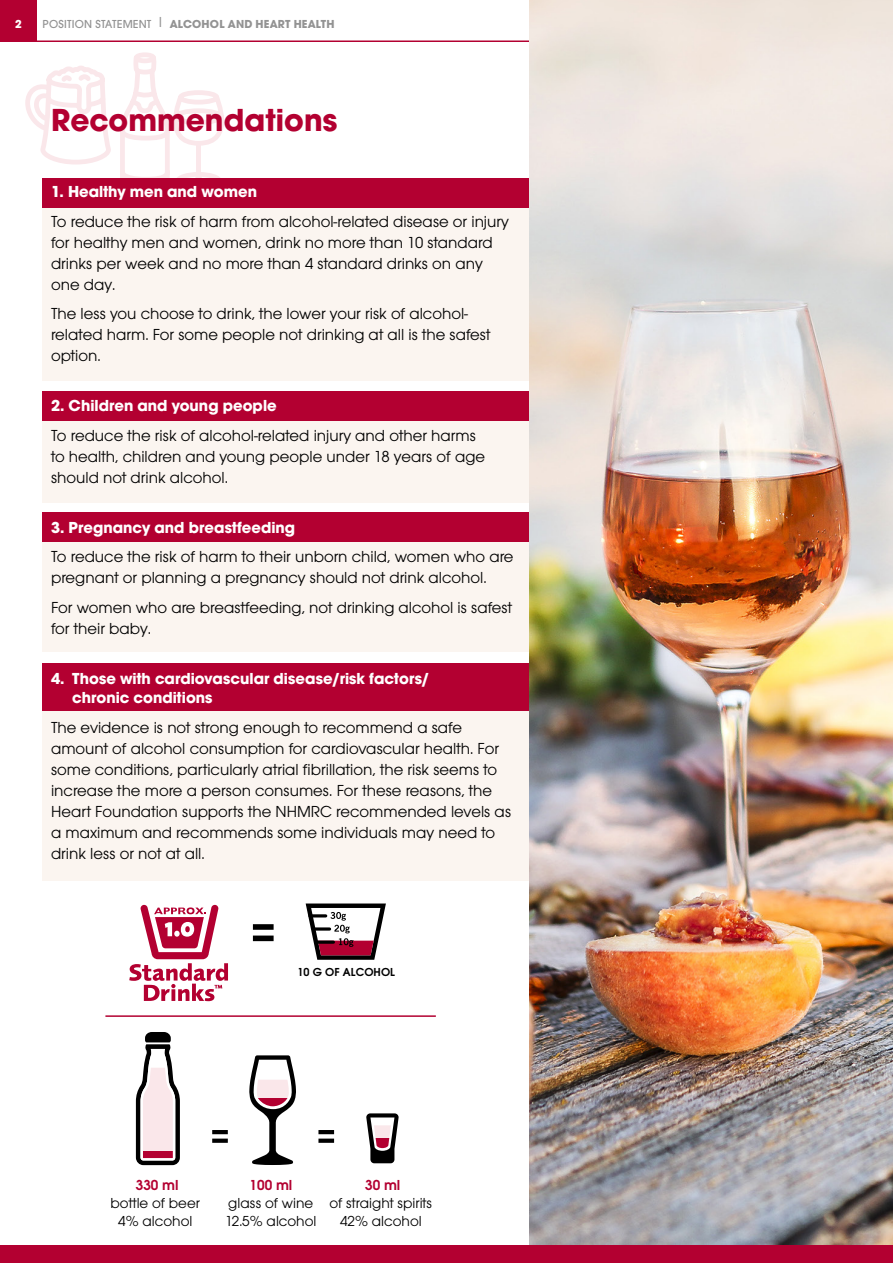
<style>
.page{position:relative;width:893px;height:1263px;background:#fff}
.page>*{position:absolute;margin:0;border:0;box-sizing:border-box;transform-origin:0 0}
.t1{font:700 33px "Avalon";color:#b30031}
.t2{font:16.5px/21px "Avalon";color:#000}
.t3{font:700 16.5px/19.5px "Avalon";color:#fff}
.t4{font:15px/18px "Avalon";color:#000;text-align:center}
.t5{font:600 15px "Avalon";color:#b30031}
.t6{font:700 12px "Avalon";letter-spacing:.015em;color:#939393}
.t7{font:600 12px "Avalon";letter-spacing:.005em;color:#000}
.t8{font:700 12px "Avalon";color:#fff}
.s1{font-weight:500}
</style>
<div class="page">
<div style="left:43px;top:693px;width:486px;height:187px;background:#fbf5f0"></div>
<div style="left:43px;top:663px;width:491px;height:48px;background:#b30031"></div>
<svg style="left:25px;top:52px;width:199px;height:151px"></svg>
<div style="left:43px;top:541px;width:486px;height:111px;background:#fbf5f0"></div>
<div style="left:43px;top:512px;width:491px;height:29px;background:#b30031"></div>
<div style="left:43px;top:415px;width:486px;height:87px;background:#fbf5f0"></div>
<div style="left:43px;top:391px;width:491px;height:29px;background:#b30031"></div>
<div style="left:43px;top:204px;width:486px;height:177px;background:#fbf5f0"></div>
<div style="left:43px;top:178px;width:491px;height:29px;background:#b30031"></div>
<hr style="left:0;top:40px;width:529px;height:2px;background:#b30031">
<div style="left:0;top:0;width:37px;height:41px;background:#b30031"></div>
<img style="left:529px;top:0;width:364px;height:1246px">
<div style="left:0;top:1246px;width:893px;height:17px;background:#b30031"></div>
<svg style="left:253px;top:924px;width:21px;height:17px"></svg>
<svg style="left:305px;top:903px;width:81px;height:57px"></svg>
<svg style="left:129px;top:904px;width:99px;height:97px"></svg>
<svg style="left:366px;top:1113px;width:33px;height:50px"></svg>
<svg style="left:374px;top:1138px;width:17px;height:10px"></svg>
<svg style="left:249px;top:1055px;width:47px;height:110px"></svg>
<svg style="left:136px;top:1032px;width:44px;height:133px"></svg>
<hr style="left:318px;top:1130px;width:16px;height:4px;background:#000">
<div style="left:318px;top:1138px;width:16px;height:5px;background:#000"></div>
<hr style="left:212px;top:1130px;width:16px;height:4px;background:#000">
<div style="left:212px;top:1138px;width:16px;height:5px;background:#000"></div>
<hr style="left:105px;top:1015px;width:331px;height:2px;background:#b30031">
<p class="t8" style="left:15px;top:17px;width:8px">2</p>
<p class="t6" style="left:43px;top:17px;width:293px"><span class="s1">POSITION STATEMENT </span><sup>|</sup> ALCOHOL AND HEART HEALTH</p>
<h1 class="t1" style="left:51px;top:100px;width:288px">Recommendations</h1>
<p class="t3" style="left:51px;top:182px;width:207px">1. Healthy men and women</p>
<p class="t2" style="left:51px;top:211px;width:459px">To reduce the risk of harm from alcohol-related disease or injury for healthy men and women, drink no more than 10 standard drinks per week and no more than 4 standard drinks on any one day.</p>
<p class="t2" style="left:51px;top:303px;width:441px">The less you choose to drink, the lower your risk of alcohol&shy;related harm. For some people not drinking at all is the safest option.</p>
<p class="t3" style="left:51px;top:396px;width:227px">2. Children and young people</p>
<p class="t2" style="left:51px;top:425px;width:436px">To reduce the risk of alcohol-related injury and other harms to health, children and young people under 18 years of age should not drink alcohol.</p>
<p class="t3" style="left:51px;top:517px;width:246px">3. Pregnancy and breastfeeding</p>
<p class="t2" style="left:51px;top:546px;width:464px">To reduce the risk of harm to their unborn child, women who are pregnant or planning a pregnancy should not drink alcohol.</p>
<p class="t2" style="left:51px;top:597px;width:463px">For women who are breastfeeding, not drinking alcohol is safest for their baby.</p>
<p class="t3" style="left:72px;top:668px;width:358px;text-indent:-21px">4. Those with cardiovascular disease/risk factors/ chronic conditions</p>
<p class="t2" style="left:51px;top:717px;width:462px">The evidence is not strong enough to recommend a safe amount of alcohol consumption for cardiovascular health. For some conditions, particularly atrial fibrillation, the risk seems to increase the more a person consumes. For these reasons, the Heart Foundation supports the NHMRC recommended levels as a maximum and recommends some individuals may need to drink less or not at all.</p>
<p class="t7" style="left:297px;top:965px;width:99px">10 G OF ALCOHOL</p>
<p class="t5" style="left:136px;top:1176px;width:44px">330 ml</p>
<p class="t4" style="left:111px;top:1194px;width:91px">bottle of beer<br>4% alcohol</p>
<p class="t5" style="left:250px;top:1176px;width:44px">100 ml</p>
<p class="t4" style="left:225px;top:1194px;width:93px;text-align:left">glass of wine<br>12.5% alcohol</p>
<p class="t5" style="left:365px;top:1176px;width:37px">30 ml</p>
<p class="t4" style="left:329px;top:1194px;width:104px">of straight spirits<br>42% alcohol</p>
</div>
